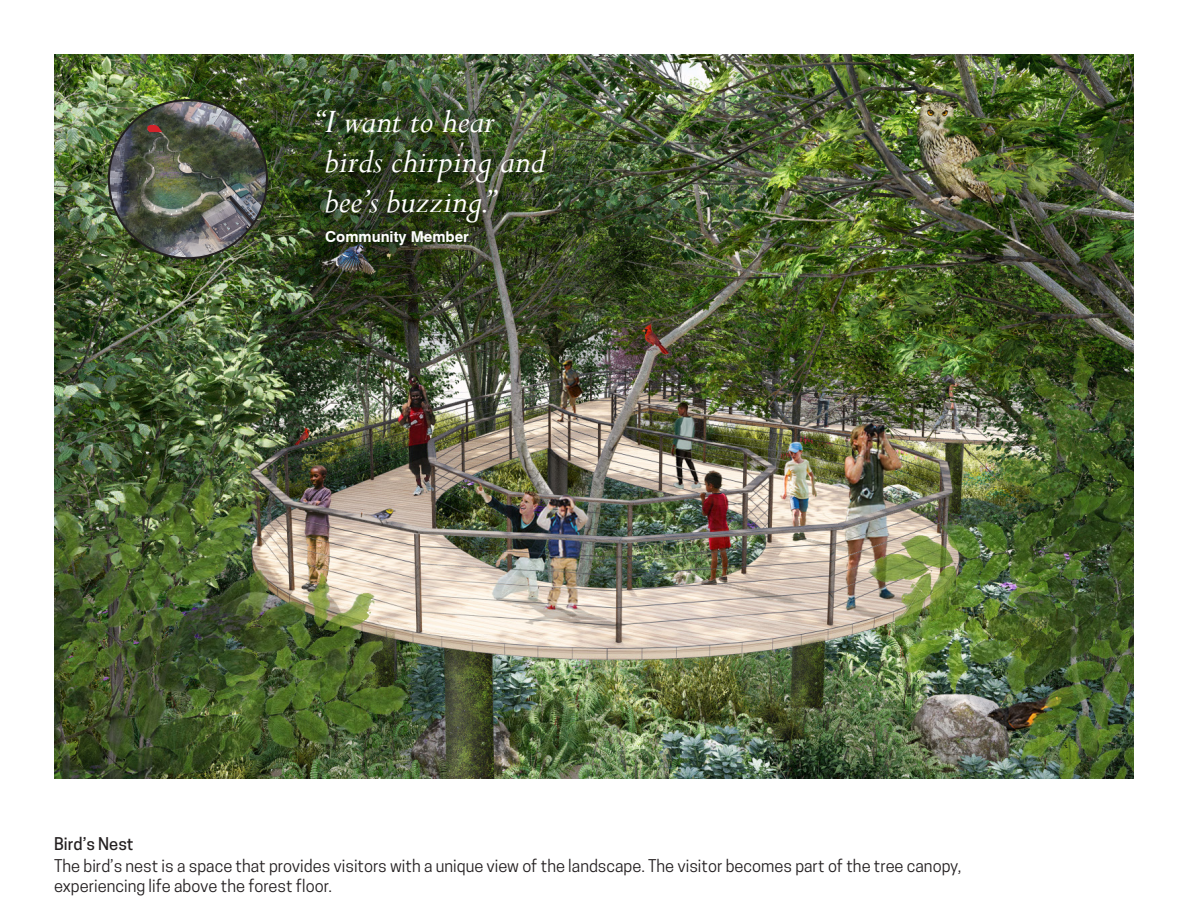
<style>
.page{position:relative;width:1188px;height:918px;background:#fff}
.page>*{position:absolute;margin:0;border:0;box-sizing:border-box;transform-origin:0 0}
.t1{font:italic 37.5px/40px "Perpetua";color:#fff}
.t2{font:16.5px/19.8px "Cooper Hewitt";color:#231f20}
.t3{font:500 16.5px "Cooper Hewitt";color:#231f20}
.t4{font:700 15px "Swiss 721 BT";color:#fff}
</style>
<div class="page">
<img style="left:55px;top:54px;width:1079px;height:725px">
<img style="left:109px;top:101px;width:158px;height:157px">
<svg style="left:147px;top:125px;width:15px;height:7px"></svg>
<p class="t1" style="left:315px;top:100px;width:232px">“I want to hear birds chirping and bee’s buzzing.”</p>
<p class="t4" style="left:325px;top:228px;width:145px">Community Member</p>
<p class="t3" style="left:54px;top:834px;width:81px">Bird’s Nest</p>
<p class="t2" style="left:54px;top:856px;width:909px">The bird’s nest is a space that provides visitors with a unique view of the landscape. The visitor becomes part of the tree canopy, experiencing life above the forest floor.</p>
</div>
